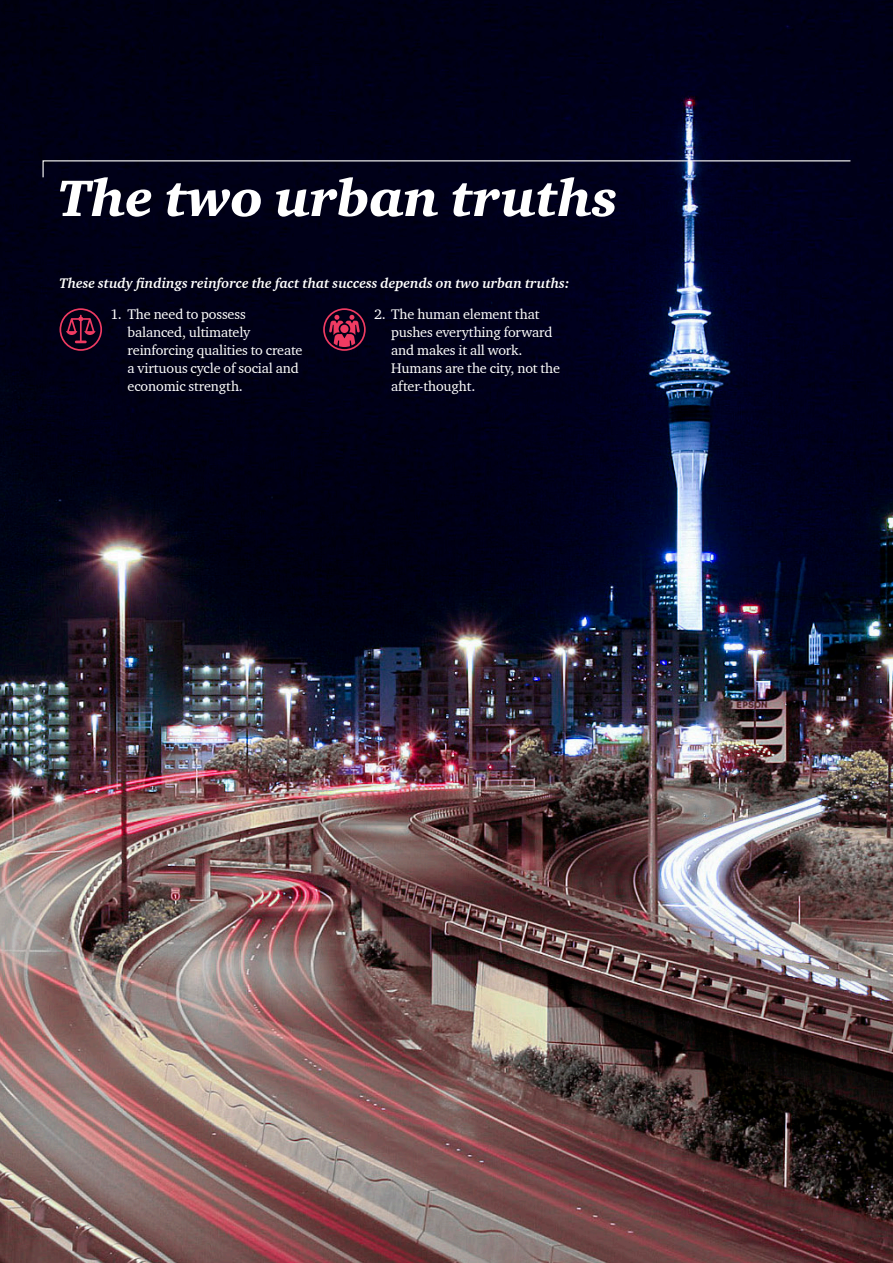
<style>
.page{position:relative;width:893px;height:1263px;background:#fff}
.page>*{position:absolute;margin:0;border:0;box-sizing:border-box;transform-origin:0 0}
.t1{font:52.5px "Charter ITC Blac Ital";color:#fff}
.t2{font:14.25px/18px "Charter ITC";letter-spacing:-.01em;color:#fff}
._04A_-_Body_Text{font:italic 700 14.25px "Charter ITC";color:#fff}
</style>
<div class="page">
<img style="left:0;top:0;width:893px;height:1263px">
<svg style="left:42px;top:160px;width:810px;height:18px;background:#11122a"></svg>
<svg style="left:60px;top:308px;width:42px;height:43px;background:#3d0f29"></svg>
<svg style="left:323px;top:308px;width:43px;height:43px;background:#5e1734"></svg>
<p class="t1" style="left:58px;top:166px;width:561px">The two urban truths</p>
<p class="_04A_-_Body_Text" style="left:60px;top:274px;width:512px">These study findings reinforce the fact that success depends on two urban truths:</p>
<p class="t2" style="left:128px;top:305px;width:177px;text-indent:-17px">1. The need to possess balanced, ultimately reinforcing qualities to create a virtuous cycle of social and economic strength.</p>
<p class="t2" style="left:391px;top:305px;width:170px;text-indent:-17px">2. The human element that pushes everything forward and makes it all work.<br>Humans are the city, not the after-thought.</p>
</div>
